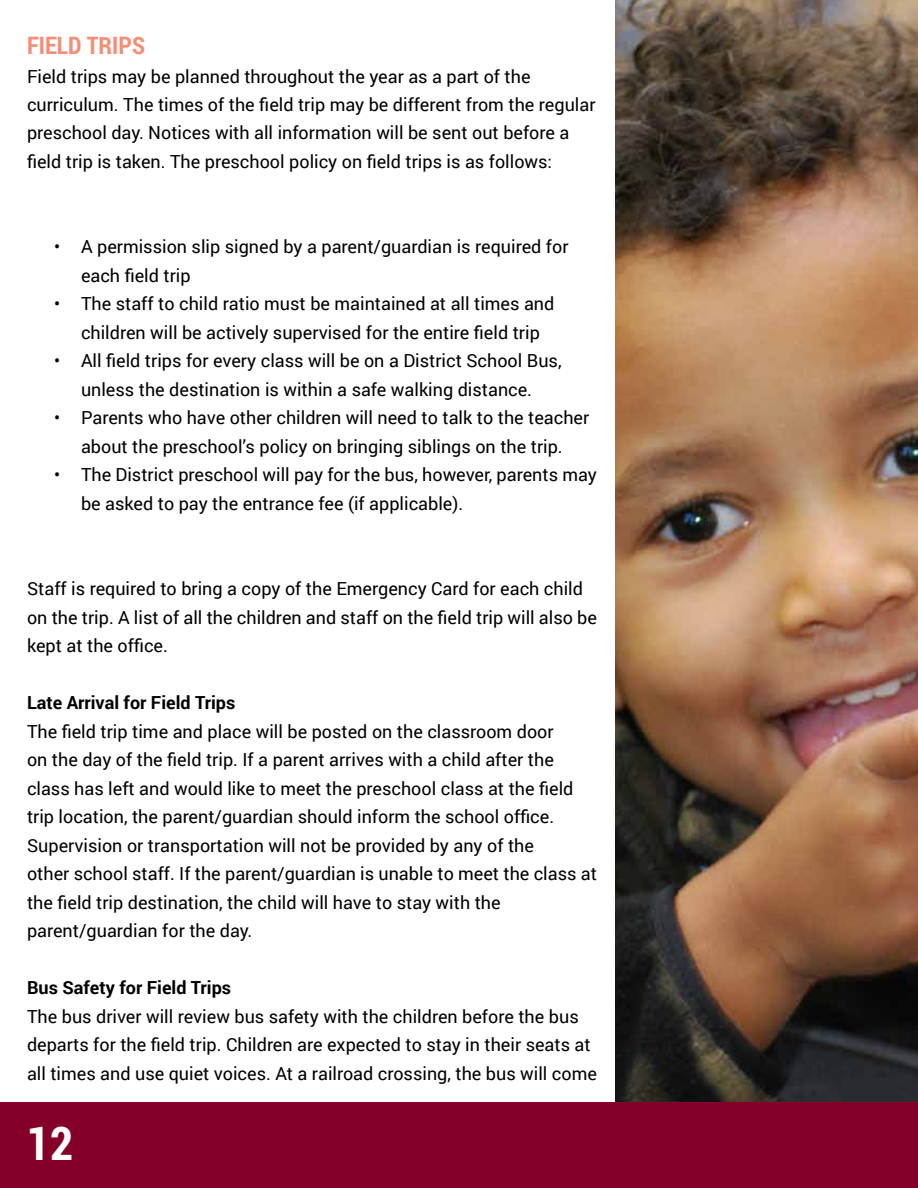
<style>
.page{position:relative;width:918px;height:1188px;background:#fff}
.page>*{position:absolute;margin:0;border:0;box-sizing:border-box;transform-origin:0 0}
.t1{font:700 46.5px "Roboto Condensed";color:#fff}
.t2{font:700 24px "Roboto Condensed";color:#f68d75}
.t3{font:18px/28.5px "Roboto";color:#000}
.t4{font:700 18px "Roboto";color:#000}
</style>
<div class="page">
<img style="left:615px;top:0;width:303px;height:1102px">
<div style="left:0;top:1102px;width:918px;height:86px;background:#840029"></div>
<h2 class="t2" style="left:27px;top:29px;width:120px">FIELD TRIPS</h2>
<p class="t3" style="left:27px;top:61px;width:570px">Field trips may be planned throughout the year as a part of the curriculum. The times of the field trip may be different from the regular preschool day. Notices with all information will be sent out before a field trip is taken. The preschool policy on field trips is as follows:</p>
<p class="t3" style="left:81px;top:232px;width:489px;text-indent:-27px">• A permission slip signed by a parent/guardian is required for each field trip</p>
<p class="t3" style="left:81px;top:289px;width:475px;text-indent:-27px">• The staff to child ratio must be maintained at all times and children will be actively supervised for the entire field trip</p>
<p class="t3" style="left:54px;top:346px;width:509px;text-align:center">• All field trips for every class will be on a District School Bus, unless the destination is within a safe walking distance.</p>
<p class="t3" style="left:54px;top:403px;width:537px;text-align:center">• Parents who have other children will need to talk to the teacher about the preschool’s policy on bringing siblings on the trip.</p>
<p class="t3" style="left:81px;top:460px;width:518px;text-indent:-27px">• The District preschool will pay for the bus, however, parents may be asked to pay the entrance fee (if applicable).</p>
<p class="t3" style="left:27px;top:574px;width:571px">Staff is required to bring a copy of the Emergency Card for each child on the trip. A list of all the children and staff on the field trip will also be kept at the office.</p>
<p class="t4" style="left:27px;top:690px;width:210px">Late Arrival for Field Trips</p>
<p class="t3" style="left:27px;top:717px;width:572px">The field trip time and place will be posted on the classroom door<br>on the day of the field trip. If a parent arrives with a child after the class has left and would like to meet the preschool class at the field trip location, the parent/guardian should inform the school office.<br>Supervision or transportation will not be provided by any of the<br>other school staff. If the parent/guardian is unable to meet the class at the field trip destination, the child will have to stay with the parent/guardian for the day.</p>
<p class="t4" style="left:27px;top:975px;width:206px">Bus Safety for Field Trips</p>
<p class="t3" style="left:27px;top:1002px;width:571px">The bus driver will review bus safety with the children before the bus departs for the field trip. Children are expected to stay in their seats at all times and use quiet voices. At a railroad crossing, the bus will come</p>
<h1 class="t1" style="left:27px;top:1111px;width:48px">12</h1>
</div>
